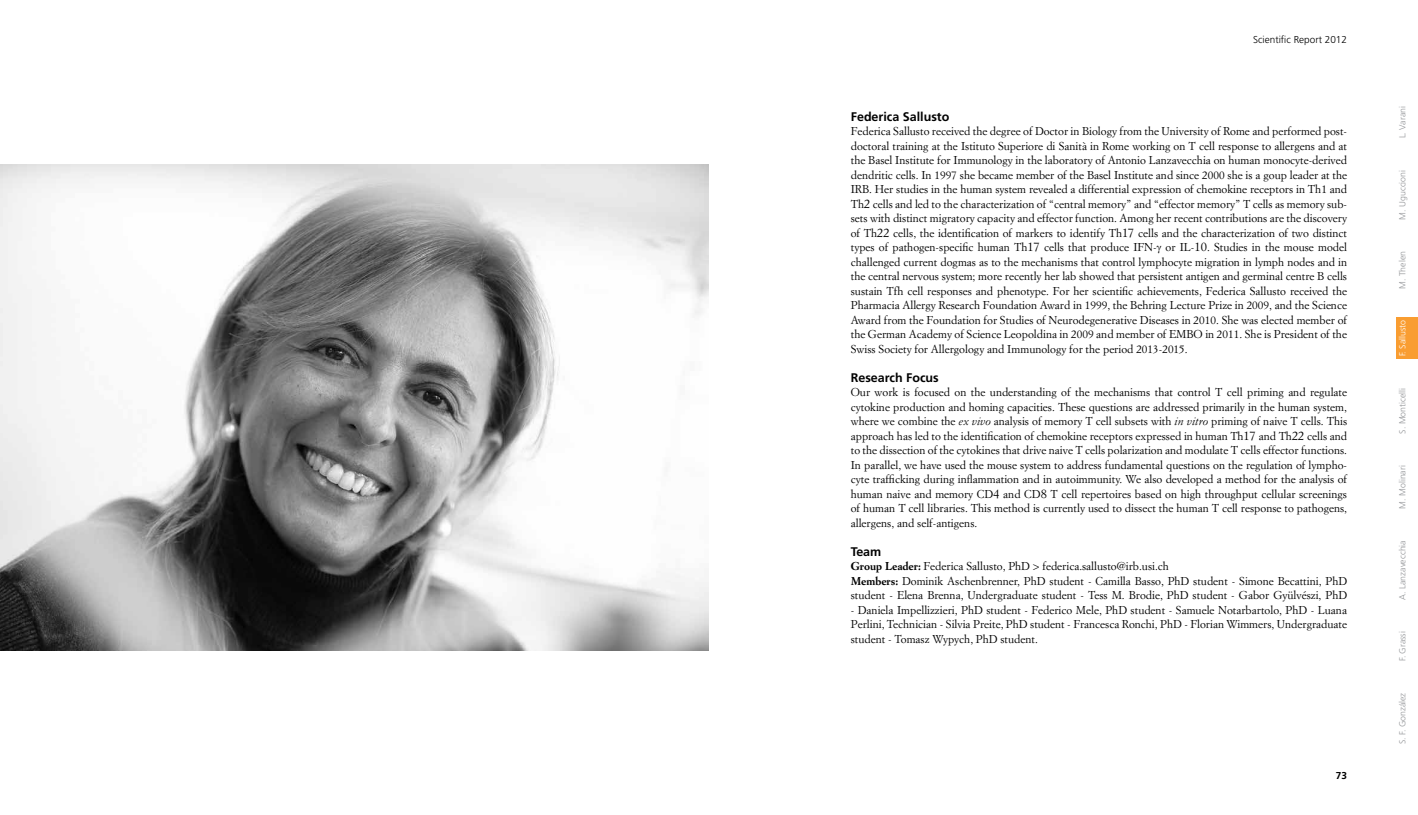
<style>
.page{position:relative;width:1418px;height:815px;background:#fff}
.page>*{position:absolute;margin:0;border:0;box-sizing:border-box;transform-origin:0 0}
.t1{font:700 12.5px "Frutiger LT Std";color:#000}
.t2{font:11.25px/14.5px "Simoncini Garamond Std";color:#000;text-align:justify}
.t3{font:300 10px "Frutiger LT Std";color:#000}
.t4{font:700 10px "Frutiger LT Std";color:#000}
.t5{font:300 8.75px "Frutiger LT Std";color:#939598}
.t6{font:300 8.75px "Frutiger LT Std";color:#fff}
.s1{font-size:12.5px}
.s2{font-style:italic}
.s3{font-weight:700}
</style>
<div class="page">
<div style="left:1396px;top:317px;width:21px;height:42px;background:#f99d31"></div>
<img style="left:0;top:165px;width:709px;height:485px">
<p class="t3" style="left:1253px;top:34px;width:95px">Scientific Report 2012</p>
<p class="t1" style="left:850px;top:109px;width:100px">Federica Sallusto</p>
<p class="t2" style="left:850px;top:124px;width:498px">Federica Sallusto received the degree of Doctor in Biology from the University of Rome and performed post&shy;doctoral training at the Istituto Superiore di Sanità in Rome working on T cell response to allergens and at the Basel Institute for Immunology in the laboratory of Antonio Lanzavecchia on human monocyte-derived dendritic cells. In 1997 she became member of the Basel Institute and since 2000 she is a goup leader at the IRB. Her studies in the human system revealed a differential expression of chemokine receptors in Th1 and Th<span class="s1">2</span> cells and led to the characterization of “central memory” and “effector memory” T cells as memory sub&shy;sets with distinct migratory capacity and effector function. Among her recent contributions are the discovery of Th<span class="s1">22</span> cells, the identification of markers to identify Th<span class="s1">17</span> cells and the characterization of two distinct types of pathogen-specific human Th<span class="s1">17</span> cells that produce IFN- or IL-<span class="s1">10</span>. Studies in the mouse model challenged current dogmas as to the mechanisms that control lymphocyte migration in lymph nodes and in the central nervous system; more recently her lab showed that persistent antigen and germinal centre B cells sustain Tfh cell responses and phenotype. For her scientific achievements, Federica Sallusto received the Pharmacia Allergy Research Foundation Award in 1999, the Behring Lecture Prize in 2009, and the Science Award from the Foundation for Studies of Neurodegenerative Diseases in 2010. She was elected member of the German Academy of Science Leopoldina in 2009 and member of EMBO in 2011. She is President of the Swiss Society for Allergology and Immunology for the period 2013-2015.</p>
<p class="t1" style="left:850px;top:370px;width:89px">Research Focus</p>
<p class="t2" style="left:850px;top:385px;width:498px">Our work is focused on the understanding of the mechanisms that control T cell priming and regulate cytokine production and homing capacities. These questions are addressed primarily in the human system, where we combine the <span class="s2">ex vivo</span> analysis of memory T cell subsets with <span class="s2">in vitro</span> priming of naive T cells. This approach has led to the identification of chemokine receptors expressed in human Th<span class="s1">17</span> and Th<span class="s1">22</span> cells and to the dissection of the cytokines that drive naive T cells polarization and modulate T cells effector functions.<br>In parallel, we have used the mouse system to address fundamental questions on the regulation of lympho&shy;cyte trafficking during inflammation and in autoimmunity. We also developed a method for the analysis of human naive and memory CD<span class="s1">4</span> and CD<span class="s1">8</span> T cell repertoires based on high throughput cellular screenings of human T cell libraries. This method is currently used to dissect the human T cell response to pathogens, allergens, and self-antigens.</p>
<p class="t1" style="left:850px;top:544px;width:32px">Team</p>
<p class="t2" style="left:850px;top:559px;width:498px;text-align:left"><span class="s3">Group Leader:</span> Federica Sallusto, PhD &gt; federica.sallusto@irb.usi.ch<br><span class="s3">Members:</span> Dominik Aschenbrenner, PhD student - Camilla Basso, PhD student - Simone Becattini, PhD student - Elena Brenna, Undergraduate student - Tess M. Brodie, PhD student - Gabor Gyülvészi, PhD</p>
<p class="t2" style="left:850px;top:602px;width:498px">- Daniela Impellizzieri, PhD student - Federico Mele, PhD student - Samuele Notarbartolo, PhD - Luana Perlini, Technician - Silvia Preite, PhD student - Francesca Ronchi, PhD - Florian Wimmers, Undergraduate student - Tomasz Wypych, PhD student.</p>
<p class="t4" style="left:1335px;top:770px;width:13px">73</p>
<p class="t5" style="left:1397px;top:138px;width:34px;rotate:-90deg">L. Varani</p>
<p class="t5" style="left:1397px;top:220px;width:51px;rotate:-90deg">M. Uguccioni</p>
<p class="t5" style="left:1397px;top:289px;width:39px;rotate:-90deg">M. Thelen</p>
<p class="t6" style="left:1397px;top:356px;width:38px;rotate:-90deg">F. Sallusto</p>
<p class="t5" style="left:1397px;top:434px;width:47px;rotate:-90deg">S. Monticelli</p>
<p class="t5" style="left:1397px;top:509px;width:45px;rotate:-90deg">M. Molinari</p>
<p class="t5" style="left:1397px;top:600px;width:61px;rotate:-90deg">A. Lanzavecchia</p>
<p class="t5" style="left:1397px;top:661px;width:31px;rotate:-90deg">F. Grassi</p>
<p class="t5" style="left:1397px;top:744px;width:53px;rotate:-90deg">S. F. González</p>
</div>
